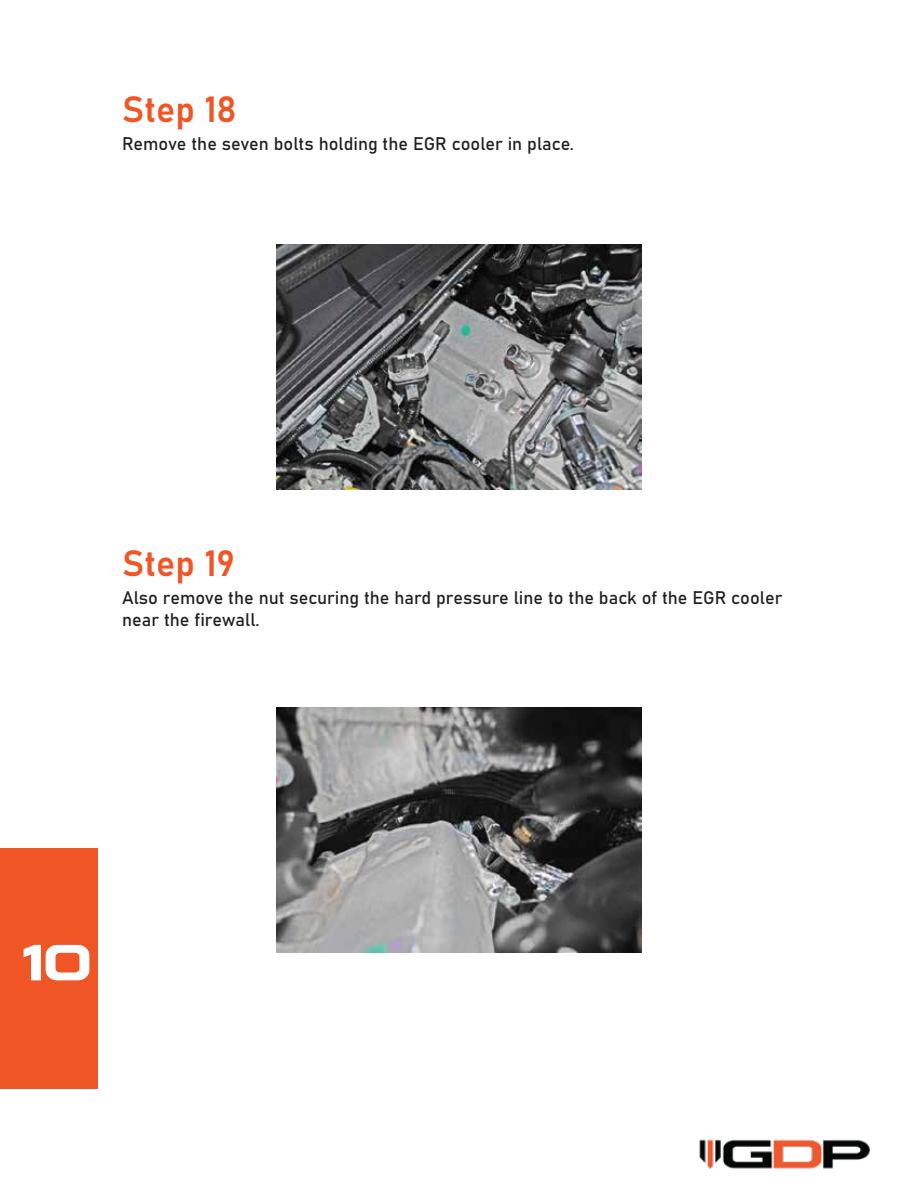
<style>
.page{position:relative;width:918px;height:1188px;background:#fff}
.page>*{position:absolute;margin:0;border:0;box-sizing:border-box;transform-origin:0 0}
.t1{font:700 53.1px "Plateia";color:#fff}
.t2{font:36px "Bahnschrift";color:#f05625}
.t3{font:18px/21.6px "Bahnschrift";color:#231f20}
</style>
<div class="page">
<img style="left:276px;top:244px;width:366px;height:245px">
<img style="left:276px;top:707px;width:366px;height:245px">
<div style="left:0;top:848px;width:97px;height:241px;background:#f05625"></div>
<img style="left:699px;top:1139px;width:171px;height:30px">
<h2 class="t2" style="left:122px;top:86px;width:116px">Step 18</h2>
<p class="t3" style="left:122px;top:133px;width:453px">Remove the seven bolts holding the EGR cooler in place.</p>
<h2 class="t2" style="left:122px;top:540px;width:114px">Step 19</h2>
<p class="t3" style="left:122px;top:587px;width:662px">Also remove the nut securing the hard pressure line to the back of the EGR cooler near the firewall.</p>
<h1 class="t1" style="left:21px;top:931px;width:72px">10</h1>
</div>
